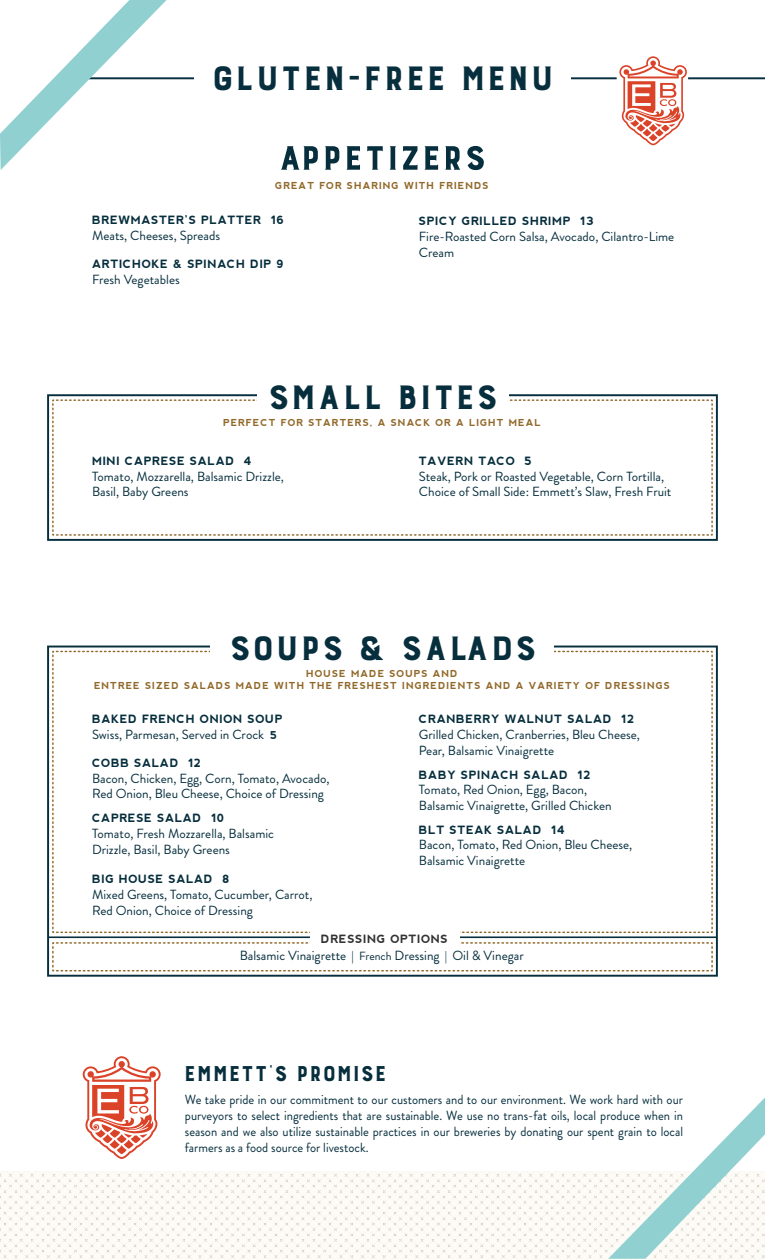
<style>
.page{position:relative;width:765px;height:1260px;background:#fff}
.page>*{position:absolute;margin:0;border:0;box-sizing:border-box;transform-origin:0 0}
.t1{font:44.5px "Burford Base";color:#062e3d}
.t2{font:28.25px "Burford Base";color:#062e3d;scale:.95 1}
.t3{font:13.25px/15.9px "Brandon Grotesque";color:#062e3d}
.t4{font:13.25px/15.9px "Brandon Grotesque";color:#062e3d;text-align:justify;scale:.95 1}
.t5{font:700 11.38px "nevis";letter-spacing:.05em;color:#062e3d}
.t6{font:700 11.38px "nevis";letter-spacing:.05em;color:#333}
.t7{font:700 9.62px/11.5px "nevis";letter-spacing:.1em;color:#91692a;text-align:center}
.s1{font-family:"nevis";font-weight:700;font-size:10.88px}
.s2{font-size:11.88px}
</style>
<div class="page">
<hr style="left:77px;top:77px;width:540px;height:2px;background:#062e3d">
<svg style="left:0;top:1171px;width:761px;height:89px;fill:#fcfbf6"></svg>
<div style="left:194px;top:65px;width:377px;height:27px;background:#fff"></div>
<svg style="left:608px;top:1098px;width:157px;height:161px"></svg>
<svg style="left:83px;top:1056px;width:78px;height:103px"></svg>
<svg style="left:281px;top:146px;width:37px;height:24px"></svg>
<svg style="left:325px;top:146px;width:14px;height:24px"></svg>
<svg style="left:347px;top:146px;width:13px;height:24px"></svg>
<svg style="left:367px;top:146px;width:16px;height:24px"></svg>
<svg style="left:390px;top:146px;width:6px;height:24px"></svg>
<svg style="left:403px;top:146px;width:15px;height:24px"></svg>
<svg style="left:425px;top:146px;width:13px;height:24px"></svg>
<svg style="left:445px;top:146px;width:15px;height:24px"></svg>
<svg style="left:467px;top:146px;width:17px;height:24px"></svg>
<hr style="left:688px;top:77px;width:77px;height:2px;background:#062e3d">
<svg style="left:619px;top:56px;width:68px;height:89px"></svg>
<svg style="left:0;top:0;width:167px;height:170px"></svg>
<svg style="left:52px;top:399px;width:661px;height:137px"></svg>
<div style="left:47px;top:394px;width:671px;height:147px;border:2px solid #062e3d"></div>
<div style="left:257px;top:384px;width:251px;height:39px;background:#fff"></div>
<svg style="left:52px;top:650px;width:661px;height:283px"></svg>
<div style="left:47px;top:646px;width:671px;height:331px;border:2px solid #062e3d"></div>
<div style="left:211px;top:626px;width:343px;height:40px;background:#fff"></div>
<svg style="left:52px;top:942px;width:661px;height:30px"></svg>
<hr style="left:48px;top:936px;width:669px;height:2px;background:#062e3d">
<div style="left:310px;top:919px;width:149px;height:39px;background:#fff"></div>
<h1 class="t1" style="left:211px;top:55px;width:345px">gluten-free menu</h1>
<p class="t7" style="left:275px;top:180px;width:215px">GREAT FOR SHARING WITH FRIENDS</p>
<p class="t5" style="left:92px;top:214px;width:194px">BREWMASTER’S PLATTER 16</p>
<p class="t3" style="left:92px;top:228px;width:130px">Meats, Cheeses, Spreads</p>
<p class="t5" style="left:92px;top:257px;width:193px">ARTICHOKE &amp; SPINACH DIP 9</p>
<p class="t3" style="left:92px;top:271px;width:89px">Fresh Vegetables</p>
<p class="t5" style="left:419px;top:215px;width:176px">SPICY GRILLED SHRIMP 13</p>
<p class="t3" style="left:419px;top:229px;width:257px">Fire-Roasted Corn Salsa, Avocado, Cilantro-Lime<br>Cream</p>
<h1 class="t1" style="left:267px;top:374px;width:233px">Small Bites</h1>
<p class="t7" style="left:223px;top:417px;width:319px">PERFECT FOR STARTERS, A SNACK OR A LIGHT MEAL</p>
<p class="t5" style="left:419px;top:454px;width:114px">TAVERN TACO 5</p>
<p class="t3" style="left:419px;top:468px;width:254px">Steak, Pork or Roasted Vegetable, Corn Tortilla,<br>Choice of Small Side: Emmett’s Slaw, Fresh Fruit</p>
<p class="t5" style="left:92px;top:454px;width:161px">MINI CAPRESE SALAD 4</p>
<p class="t3" style="left:92px;top:468px;width:193px">Tomato, Mozzarella, Balsamic Drizzle,<br>Basil, Baby Greens</p>
<h1 class="t1" style="left:228px;top:625px;width:310px">Soups &amp; Salads</h1>
<p class="t7" style="left:94px;top:668px;width:577px">HOUSE MADE SOUPS AND<br>ENTREE SIZED SALADS MADE WITH THE FRESHEST INGREDIENTS AND A VARIETY OF DRESSINGS</p>
<p class="t5" style="left:419px;top:713px;width:217px">CRANBERRY WALNUT SALAD 12</p>
<p class="t3" style="left:419px;top:727px;width:223px">Grilled Chicken, Cranberries, Bleu Cheese,<br>Pear, Balsamic Vinaigrette</p>
<p class="t5" style="left:419px;top:768px;width:173px">BABY SPINACH SALAD 12</p>
<p class="t3" style="left:419px;top:782px;width:194px">Tomato, Red Onion, Egg, Bacon,<br>Balsamic Vinaigrette, Grilled Chicken</p>
<p class="t5" style="left:419px;top:823px;width:147px">BLT STEAK SALAD 14</p>
<p class="t3" style="left:419px;top:837px;width:215px">Bacon, Tomato, Red Onion, Bleu Cheese,<br>Balsamic Vinaigrette</p>
<p class="t5" style="left:92px;top:713px;width:192px">BAKED FRENCH ONION SOUP</p>
<p class="t3" style="left:92px;top:727px;width:186px">Swiss, Parmesan, Served in Crock <span class="s1">5</span></p>
<p class="t5" style="left:92px;top:756px;width:111px">COBB SALAD 12</p>
<p class="t3" style="left:92px;top:770px;width:239px">Bacon, Chicken, Egg, Corn, Tomato, Avocado,<br>Red Onion, Bleu Cheese, Choice of Dressing</p>
<p class="t5" style="left:92px;top:811px;width:134px">CAPRESE SALAD 10</p>
<p class="t3" style="left:92px;top:825px;width:183px">Tomato, Fresh Mozzarella, Balsamic<br>Drizzle, Basil, Baby Greens</p>
<p class="t5" style="left:92px;top:873px;width:139px">BIG HOUSE SALAD 8</p>
<p class="t3" style="left:92px;top:887px;width:222px">Mixed Greens, Tomato, Cucumber, Carrot,<br>Red Onion, Choice of Dressing</p>
<p class="t3" style="left:240px;top:948px;width:286px">Balsamic Vinaigrette <span class="s2">| French</span> Dressing <span class="s2">|</span> Oil &amp; Vinegar</p>
<p class="t6" style="left:321px;top:932px;width:129px">DRESSING OPTIONS</p>
<h2 class="t2" style="left:184px;top:1058px;width:215px">emmett’s promise</h2>
<p class="t4" style="left:185px;top:1092px;width:526px">We take pride in our commitment to our customers and to our environment. We work hard with our purveyors to select ingredients that are sustainable. We use no trans-fat oils, local produce when in season and we also utilize sustainable practices in our breweries by donating our spent grain to local farmers as a food source for livestock.</p>
</div>
